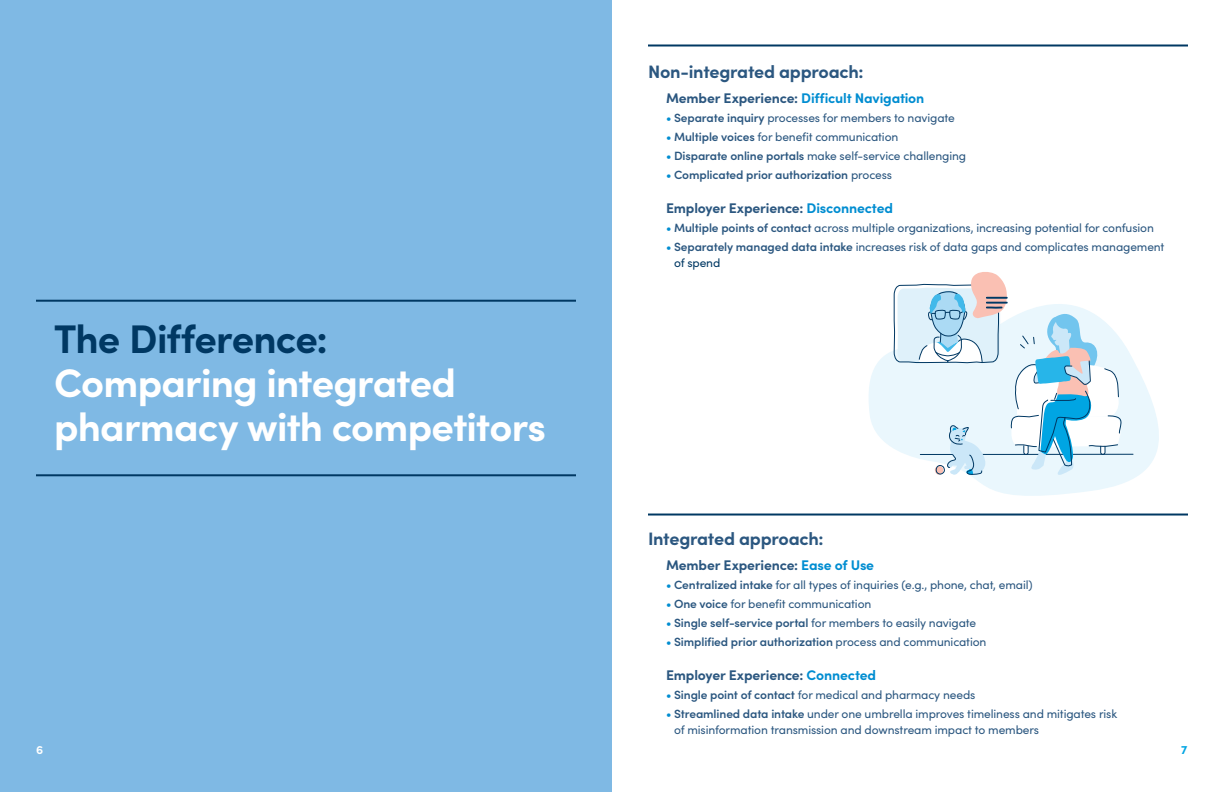
<style>
.page{position:relative;width:1224px;height:792px;background:#fff}
.page>*{position:absolute;margin:0;border:0;box-sizing:border-box;transform-origin:0 0}
.County_Name_1{font:700 40px/44px "Sofia Pro";letter-spacing:-.02em;color:#fff}
.t1{font:700 18px "Sofia Pro";letter-spacing:-.015em;color:#2b5780}
.t2{font:700 14px "Sofia Pro";letter-spacing:-.01em;color:#2b5780}
.t3{font:700 14px "Sofia Pro";letter-spacing:-.01em;color:#008dd1}
.t4{font:12px/16px "Sofia Pro";letter-spacing:-.01em;color:#2b5780}
.t5{font:600 12px "Sofia Pro";letter-spacing:-.01em;color:#2b5780}
.t6{font:700 12px "Sofia Pro";color:#00a5e3}
.County_Name_1-2{font:700 12px "Sofia Pro";color:#fff}
.s1{color:#003863}
.s2{color:#2b5780}
.s3{font-weight:500;color:#008dd1}
.s4{font-weight:600}
.s5{font-weight:400}
.s6{color:#008dd1}
</style>
<div class="page">
<div style="left:0;top:0;width:612px;height:792px;background:#7fb9e4"></div>
<hr style="left:36px;top:474px;width:540px;height:2px;background:#003863">
<hr style="left:36px;top:300px;width:540px;height:2px;background:#003863">
<hr style="left:648px;top:44px;width:540px;height:2px;background:#003863">
<hr style="left:648px;top:514px;width:540px;height:2px;background:#003863">
<svg style="left:869px;top:351px;width:290px;height:127px;fill:#eaf7fd"></svg>
<svg style="left:893px;top:272px;width:241px;height:224px"></svg>
<p class="County_Name_1" style="left:54px;top:314px;width:494px"><span class="s1">The Difference:<br></span>Comparing integrated pharmacy with competitors</p>
<p class="County_Name_1-2" style="left:36px;top:741px;width:9px">6</p>
<p class="t1" style="left:648px;top:58px;width:217px">Non-integrated approach:</p>
<p class="t3" style="left:666px;top:87px;width:260px"><span class="s2">Member Experience:</span> Difficult Navigation</p>
<p class="t4" style="left:666px;top:109px;width:290px"><span class="s3">•</span> <span class="s4">Separate inquiry</span> processes for members to navigate</p>
<p class="t4" style="left:666px;top:128px;width:234px"><span class="s3">•</span> <span class="s4">Multiple voices</span> for benefit communication</p>
<p class="t4" style="left:666px;top:147px;width:302px"><span class="s3">•</span> <span class="s4">Disparate online portals</span> make self-service challenging</p>
<p class="t5" style="left:666px;top:166px;width:228px"><span class="s3">•</span> Complicated prior authorization <span class="s5">process</span></p>
<p class="t2" style="left:666px;top:197px;width:229px">Employer Experience: <span class="s6">Disconnected</span></p>
<p class="t4" style="left:666px;top:219px;width:489px"><span class="s3">•</span> <span class="s4">Multiple points of contact</span> across multiple organizations, increasing potential for confusion</p>
<p class="t4" style="left:674px;top:238px;width:492px;text-indent:-8px"><span class="s3">•</span> <span class="s4">Separately managed data intake</span> increases risk of data gaps and complicates management <span class="s1">of spend</span></p>
<p class="t1" style="left:648px;top:524px;width:177px">Integrated approach:</p>
<p class="t2" style="left:666px;top:554px;width:210px">Member Experience: <span class="s6">Ease of Use</span></p>
<p class="t4" style="left:666px;top:576px;width:368px"><span class="s3">•</span> <span class="s4">Centralized intake</span> for all types of inquiries (e.g., phone, chat, email)</p>
<p class="t4" style="left:666px;top:595px;width:207px"><span class="s3">•</span> <span class="s4">One voice</span> for benefit communication</p>
<p class="t4" style="left:666px;top:614px;width:312px"><span class="s3">•</span> <span class="s4">Single self-service portal</span> for members to easily navigate</p>
<p class="t5" style="left:666px;top:632px;width:322px"><span class="s3">•</span> Simplified prior authorization <span class="s5">process and communication</span></p>
<p class="t2" style="left:666px;top:664px;width:212px">Employer Experience: <span class="s6">Connected</span></p>
<p class="t4" style="left:666px;top:686px;width:311px"><span class="s3">•</span> <span class="s4">Single point of contact</span> for medical and pharmacy needs</p>
<p class="t4" style="left:674px;top:705px;width:445px;text-indent:-8px"><span class="s3">•</span> <span class="s4">Streamlined data intake</span> under one umbrella improves timeliness and mitigates risk of misinformation transmission and downstream impact to members</p>
<p class="t6" style="left:1181px;top:741px;width:8px">7</p>
</div>
